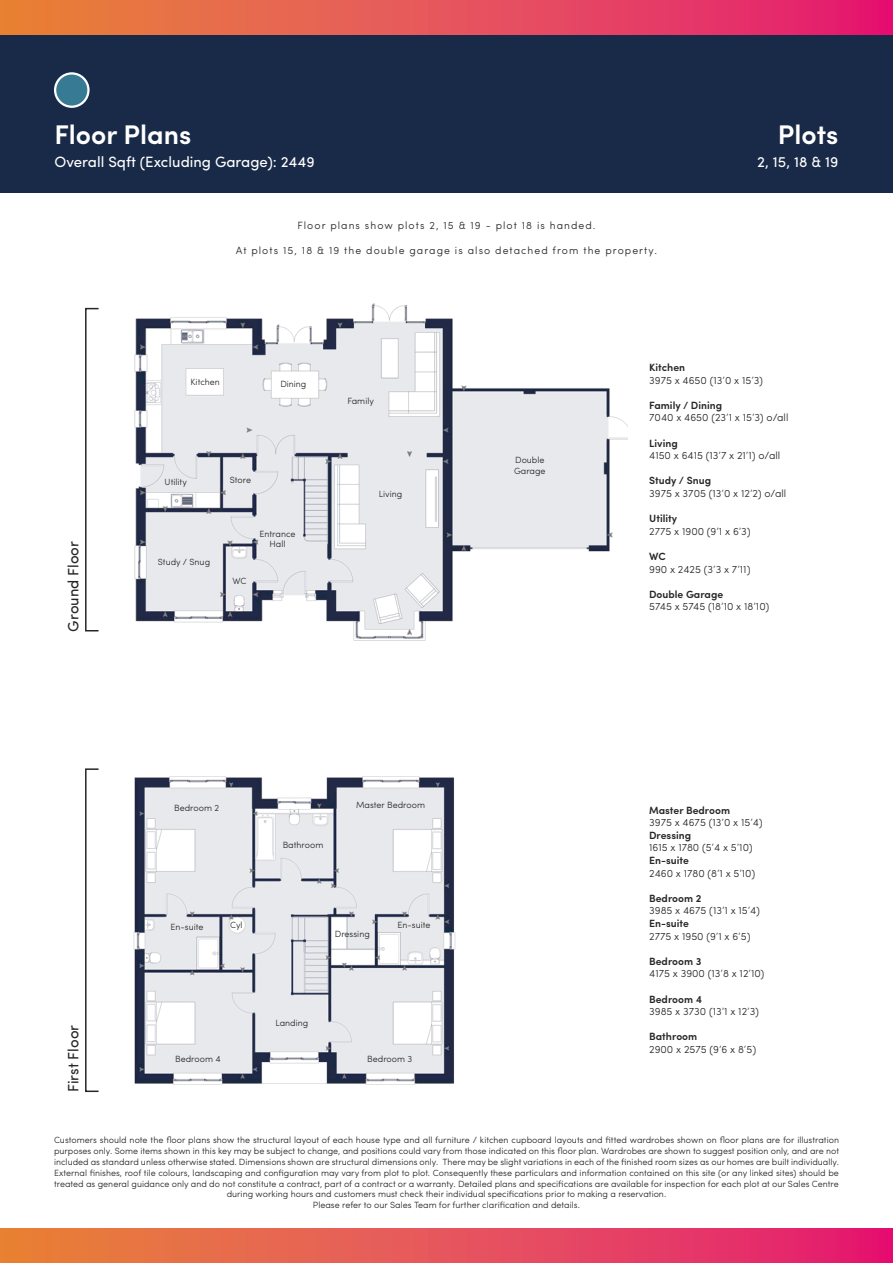
<style>
.page{position:relative;width:893px;height:1263px;background:#fff}
.page>*{position:absolute;margin:0;border:0;box-sizing:border-box;transform-origin:0 0}
.t1{font:600 27px "Sofia Pro";color:#fff}
.t2{font:15px "Sofia Pro";color:#fff}
.t3{font:15px "Sofia Pro";color:#272727}
.t4{font:300 10.5px "Sofia Pro";color:#272727}
.t5{font:600 10.5px "Sofia Pro";color:#272727}
.t6{font:300 10.5px "Sofia Pro";letter-spacing:.1em;color:#272727}
.t7{font:300 9px/10.8px "Sofia Pro";color:#272727;text-align:center}
</style>
<div class="page">
<div style="left:0;top:0;width:893px;height:193px;background:#192a48"></div>
<div style="left:0;top:1229px;width:893px;height:34px;background:linear-gradient(to right,#e8883b,#e41c76)"></div>
<div style="left:0;top:0;width:893px;height:34px;background:linear-gradient(to right,#e8883b,#e41c76)"></div>
<img style="left:134px;top:303px;width:493px;height:338px">
<img style="left:133px;top:776px;width:323px;height:309px">
<div style="left:85px;top:308px;width:14px;height:323px;border:2px solid #272727"></div>
<div style="left:85px;top:768px;width:14px;height:324px;border:2px solid #272727"></div>
<div style="left:55px;top:73px;width:33px;height:34px;background:#377a93;border-radius:50%"></div>
<div style="left:54px;top:72px;width:36px;height:36px;border:2px solid #fff;border-radius:50%"></div>
<p class="t1" style="left:54px;top:114px;width:138px">Floor Plans</p>
<p class="t2" style="left:54px;top:150px;width:262px">Overall Sqft (Excluding Garage): 2449</p>
<p class="t6" style="left:297px;top:218px;width:300px">Floor plans show plots 2, 15 &amp; 19 - plot 18 is handed.</p>
<p class="t6" style="left:236px;top:242px;width:423px">At plots 15, 18 &amp; 19 the double garage is also detached from the property.</p>
<p class="t1" style="left:778px;top:114px;width:62px">Plots</p>
<p class="t2" style="left:757px;top:150px;width:83px">2, 15, 18 &amp; 19</p>
<p class="t3" style="left:62px;top:631px;width:92px;rotate:-90deg">Ground Floor</p>
<p class="t3" style="left:62px;top:1092px;width:69px;rotate:-90deg">First Floor</p>
<p class="t7" style="left:191px;top:376px;width:31px">Kitchen</p>
<p class="t7" style="left:280px;top:377px;width:28px">Dining</p>
<p class="t7" style="left:165px;top:476px;width:24px">Utility</p>
<p class="t7" style="left:158px;top:556px;width:54px">Study / Snug</p>
<p class="t7" style="left:230px;top:474px;width:23px">Store</p>
<p class="t7" style="left:232px;top:575px;width:16px">WC</p>
<p class="t7" style="left:260px;top:527px;width:37px">Entrance</p>
<p class="t7" style="left:270px;top:538px;width:17px">Hall</p>
<p class="t7" style="left:347px;top:395px;width:28px">Family</p>
<p class="t7" style="left:379px;top:488px;width:25px">Living</p>
<p class="t7" style="left:174px;top:802px;width:47px">Bedroom 2</p>
<p class="t7" style="left:356px;top:799px;width:71px">Master Bedroom</p>
<p class="t7" style="left:283px;top:839px;width:42px">Bathroom</p>
<p class="t7" style="left:170px;top:921px;width:34px">En-suite</p>
<p class="t7" style="left:230px;top:919px;width:14px">Cyl</p>
<p class="t7" style="left:335px;top:928px;width:36px">Dressing</p>
<p class="t7" style="left:398px;top:919px;width:34px">En-suite</p>
<p class="t7" style="left:275px;top:1016px;width:34px">Landing</p>
<p class="t7" style="left:175px;top:1053px;width:47px">Bedroom 4</p>
<p class="t7" style="left:367px;top:1053px;width:47px">Bedroom 3</p>
<p class="t7" style="left:515px;top:454px;width:31px">Double</p>
<p class="t7" style="left:514px;top:464px;width:33px">Garage</p>
<p class="t5" style="left:649px;top:359px;width:38px">Kitchen</p>
<p class="t4" style="left:649px;top:372px;width:115px">3975 x 4650 (13’0 x 15’3)</p>
<p class="t5" style="left:649px;top:397px;width:74px">Family / Dining</p>
<p class="t4" style="left:649px;top:410px;width:141px">7040 x 4650 (23’1 x 15’3) o/all</p>
<p class="t5" style="left:649px;top:435px;width:30px">Living</p>
<p class="t4" style="left:649px;top:448px;width:133px">4150 x 6415 (13’7 x 21’1) o/all</p>
<p class="t5" style="left:649px;top:473px;width:63px">Study / Snug</p>
<p class="t4" style="left:649px;top:486px;width:139px">3975 x 3705 (13’0 x 12’2) o/all</p>
<p class="t5" style="left:649px;top:511px;width:30px">Utility</p>
<p class="t4" style="left:649px;top:523px;width:103px">2775 x 1900 (9’1 x 6’3)</p>
<p class="t5" style="left:649px;top:548px;width:18px">WC</p>
<p class="t4" style="left:649px;top:561px;width:103px">990 x 2425 (3’3 x 7’11)</p>
<p class="t5" style="left:649px;top:586px;width:76px">Double Garage</p>
<p class="t4" style="left:649px;top:599px;width:122px">5745 x 5745 (18’10 x 18’10)</p>
<p class="t5" style="left:649px;top:802px;width:82px">Master Bedroom</p>
<p class="t4" style="left:649px;top:815px;width:115px">3975 x 4675 (13’0 x 15’4)</p>
<p class="t5" style="left:649px;top:827px;width:44px">Dressing</p>
<p class="t4" style="left:649px;top:840px;width:105px">1615 x 1780 (5’4 x 5’10)</p>
<p class="t5" style="left:649px;top:852px;width:41px">En-suite</p>
<p class="t4" style="left:649px;top:865px;width:108px">2460 x 1780 (8’1 x 5’10)</p>
<p class="t5" style="left:649px;top:890px;width:54px">Bedroom 2</p>
<p class="t4" style="left:649px;top:903px;width:112px">3985 x 4675 (13’1 x 15’4)</p>
<p class="t5" style="left:649px;top:915px;width:41px">En-suite</p>
<p class="t4" style="left:649px;top:928px;width:103px">2775 x 1950 (9’1 x 6’5)</p>
<p class="t5" style="left:649px;top:953px;width:54px">Bedroom 3</p>
<p class="t4" style="left:649px;top:966px;width:117px">4175 x 3900 (13’8 x 12’10)</p>
<p class="t5" style="left:649px;top:991px;width:54px">Bedroom 4</p>
<p class="t4" style="left:649px;top:1004px;width:111px">3985 x 3730 (13’1 x 12’3)</p>
<p class="t5" style="left:649px;top:1029px;width:50px">Bathroom</p>
<p class="t4" style="left:649px;top:1041px;width:108px">2900 x 2575 (9’6 x 8’5)</p>
<p class="t7" style="left:54px;top:1134px;width:787px">Customers should note the floor plans show the structural layout of each house type and all furniture / kitchen cupboard layouts and fitted wardrobes shown on floor plans are for illustration purposes only. Some items shown in this key may be subject to change, and positions could vary from those indicated on this floor plan. Wardrobes are shown to suggest position only, and are not included as standard unless otherwise stated. Dimensions shown are structural dimensions only. There may be slight variations in each of the finished room sizes as our homes are built individually.<br>External finishes, roof tile colours, landscaping and configuration may vary from plot to plot. Consequently these particulars and information contained on this site (or any linked sites) should be treated as general guidance only and do not constitute a contract, part of a contract or a warranty. Detailed plans and specifications are available for inspection for each plot at our Sales Centre during working hours and customers must check their individual specifications prior to making a reservation.</p>
<p class="t7" style="left:313px;top:1199px;width:269px">Please refer to our Sales Team for further clarification and details.</p>
</div>
